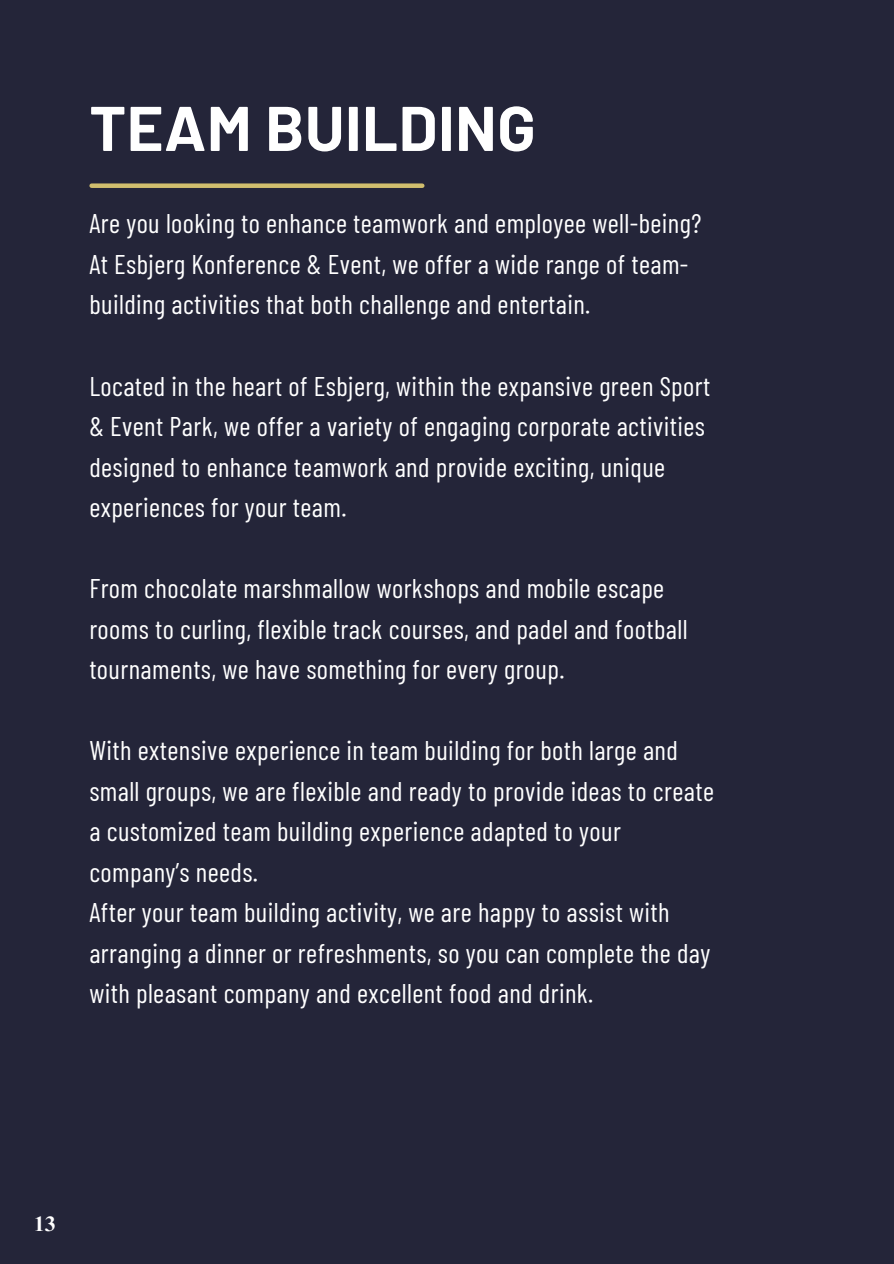
<style>
.page{position:relative;width:894px;height:1264px;background:#fff}
.page>*{position:absolute;margin:0;border:0;box-sizing:border-box;transform-origin:0 0}
.t1{font:700 63px "Barlow";letter-spacing:.01em;color:#fff}
.t2{font:27px/40.5px "Barlow Condensed";letter-spacing:.015em;color:#fff}
.t3{font:700 21px "Times NRMT Pro";color:#fff}
</style>
<div class="page">
<div style="left:0;top:0;width:893px;height:1263px;background:#242539"></div>
<div style="left:92px;top:183px;width:330px;height:5px;background:#d0be6e"></div>
<h1 class="t1" style="left:89px;top:88px;width:447px">TEAM BUILDING</h1>
<p class="t2" style="left:89px;top:202px;width:613px">Are you looking to enhance teamwork and employee well-being?<br>At Esbjerg Konference &amp; Event, we offer a wide range of team&shy;building activities that both challenge and entertain.</p>
<p class="t2" style="left:89px;top:364px;width:622px">Located in the heart of Esbjerg, within the expansive green Sport &amp; Event Park, we offer a variety of engaging corporate activities designed to enhance teamwork and provide exciting, unique experiences for your team.</p>
<p class="t2" style="left:89px;top:567px;width:599px">From chocolate marshmallow workshops and mobile escape rooms to curling, flexible track courses, and padel and football tournaments, we have something for every group.</p>
<p class="t2" style="left:89px;top:729px;width:626px">With extensive experience in team building for both large and small groups, we are flexible and ready to provide ideas to create a customized team building experience adapted to your company’s needs.<br>After your team building activity, we are happy to assist with arranging a dinner or refreshments, so you can complete the day with pleasant company and excellent food and drink.</p>
<p class="t3" style="left:34px;top:1215px;width:22px">13</p>
</div>
